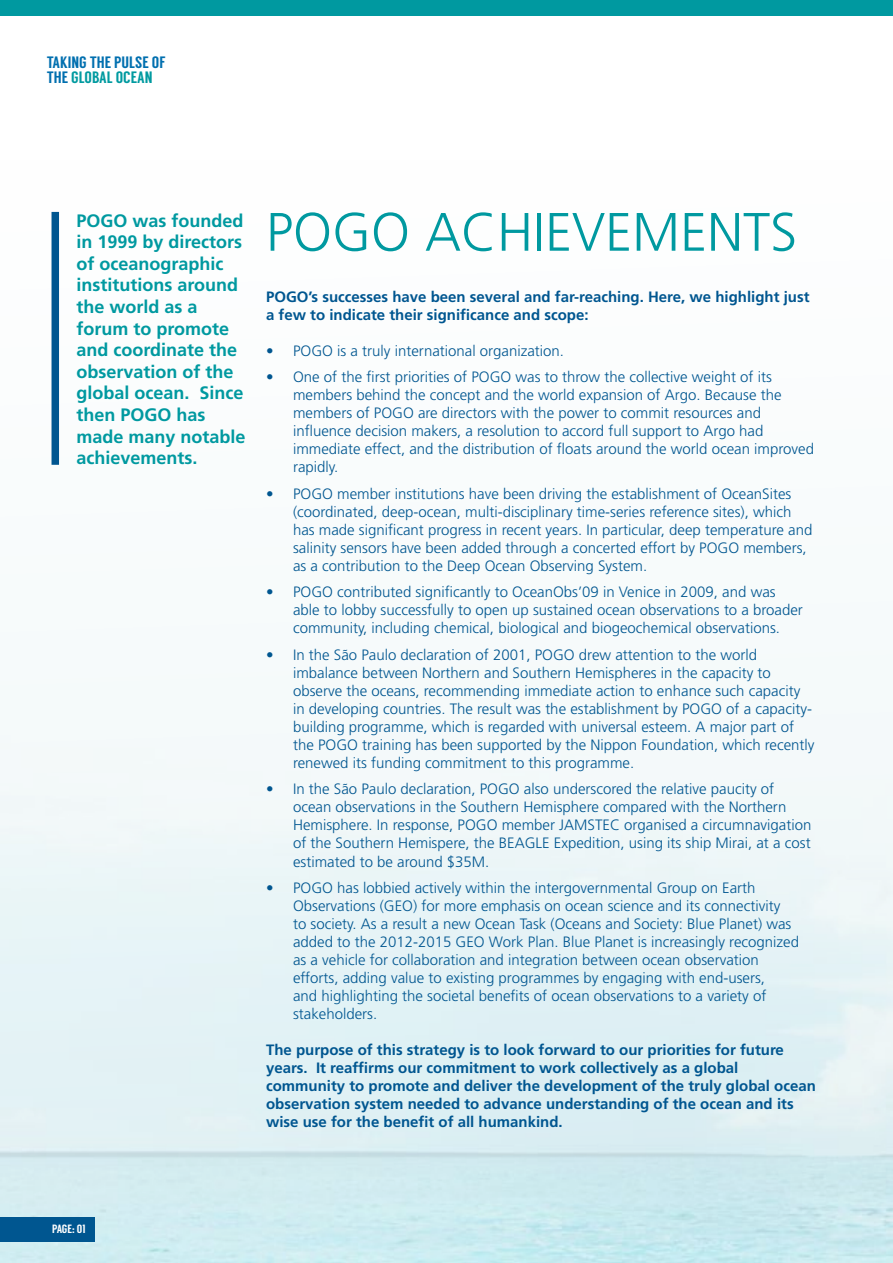
<style>
.page{position:relative;width:893px;height:1263px;background:#fff}
.page>*{position:absolute;margin:0;border:0;box-sizing:border-box;transform-origin:0 0}
.t1{font:300 54px "Frutiger";color:#0099a0}
.t2{font:700 18px/21.6px "Frutiger";color:#0099a0}
.t3{font:16.5px/15.3px "Langdon";color:#006faf}
.t4{font:300 15px/18px "Frutiger";color:#005690}
.t5{font:700 15px/18px "Frutiger";color:#005690}
.t6{font:12px "Langdon";letter-spacing:-.01em;color:#fff}
.s1{color:#009aa0}
</style>
<div class="page">
<img style="left:0;top:316px;width:893px;height:947px">
<div style="left:52px;top:212px;width:7px;height:253px;background:#005690"></div>
<div style="left:0;top:1217px;width:94px;height:25px;background:#005690"></div>
<hr style="left:892px;top:310px;width:1px;height:70px;background:#0099a0">
<div style="left:0;top:0;width:893px;height:16px;background:#0099a0"></div>
<p class="t3" style="left:47px;top:54px;width:120px">TAKING THE PULSE OF<br>THE <span class="s1">GLOBAL OCEAN</span></p>
<p class="t2" style="left:77px;top:209px;width:171px">POGO was founded in 1999 by directors of oceanographic institutions around the world as a forum to promote and coordinate the observation of the global ocean. Since then POGO has made many notable achievements.</p>
<p class="t1" style="left:266px;top:201px;width:533px">POGO ACHIEVEMENTS</p>
<p class="t5" style="left:266px;top:288px;width:545px">POGO’s successes have been several and far-reaching. Here, we highlight just a few to indicate their significance and scope:</p>
<p class="t4" style="left:266px;top:342px;width:300px">• POGO is a truly international organization.</p>
<p class="t4" style="left:293px;top:368px;width:522px;text-indent:-27px">• One of the first priorities of POGO was to throw the collective weight of its members behind the concept and the world expansion of Argo. Because the members of POGO are directors with the power to commit resources and influence decision makers, a resolution to accord full support to Argo had immediate effect, and the distribution of floats around the world ocean improved rapidly.</p>
<p class="t4" style="left:293px;top:485px;width:521px;text-indent:-27px">• POGO member institutions have been driving the establishment of OceanSites (coordinated, deep-ocean, multi-disciplinary time-series reference sites), which has made significant progress in recent years. In particular, deep temperature and salinity sensors have been added through a concerted effort by POGO members, as a contribution to the Deep Ocean Observing System.</p>
<p class="t4" style="left:293px;top:583px;width:511px;text-indent:-27px">• POGO contributed significantly to OceanObs’09 in Venice in 2009, and was able to lobby successfully to open up sustained ocean observations to a broader community, including chemical, biological and biogeochemical observations.</p>
<p class="t4" style="left:293px;top:646px;width:523px;text-indent:-27px">• In the São Paulo declaration of 2001, POGO drew attention to the world imbalance between Northern and Southern Hemispheres in the capacity to observe the oceans, recommending immediate action to enhance such capacity in developing countries. The result was the establishment by POGO of a capacity&shy;building programme, which is regarded with universal esteem. A major part of the POGO training has been supported by the Nippon Foundation, which recently renewed its funding commitment to this programme.</p>
<p class="t4" style="left:293px;top:780px;width:520px;text-indent:-27px">• In the São Paulo declaration, POGO also underscored the relative paucity of ocean observations in the Southern Hemisphere compared with the Northern Hemisphere. In response, POGO member JAMSTEC organised a circumnavigation of the Southern Hemispere, the BEAGLE Expedition, using its ship Mirai, at a cost estimated to be around $35M.</p>
<p class="t4" style="left:293px;top:879px;width:507px;text-indent:-27px">• POGO has lobbied actively within the intergovernmental Group on Earth Observations (GEO) for more emphasis on ocean science and its connectivity<br>to society. As a result a new Ocean Task (Oceans and Society: Blue Planet) was added to the 2012-2015 GEO Work Plan. Blue Planet is increasingly recognized as a vehicle for collaboration and integration between ocean observation efforts, adding value to existing programmes by engaging with end-users,<br>and highlighting the societal benefits of ocean observations to a variety of stakeholders.</p>
<p class="t5" style="left:266px;top:1040px;width:551px">The purpose of this strategy is to look forward to our priorities for future years. It reaffirms our commitment to work collectively as a global community to promote and deliver the development of the truly global ocean observation system needed to advance understanding of the ocean and its wise use for the benefit of all humankind.</p>
<p class="t6" style="left:52px;top:1222px;width:35px">PAGE: 01</p>
</div>
